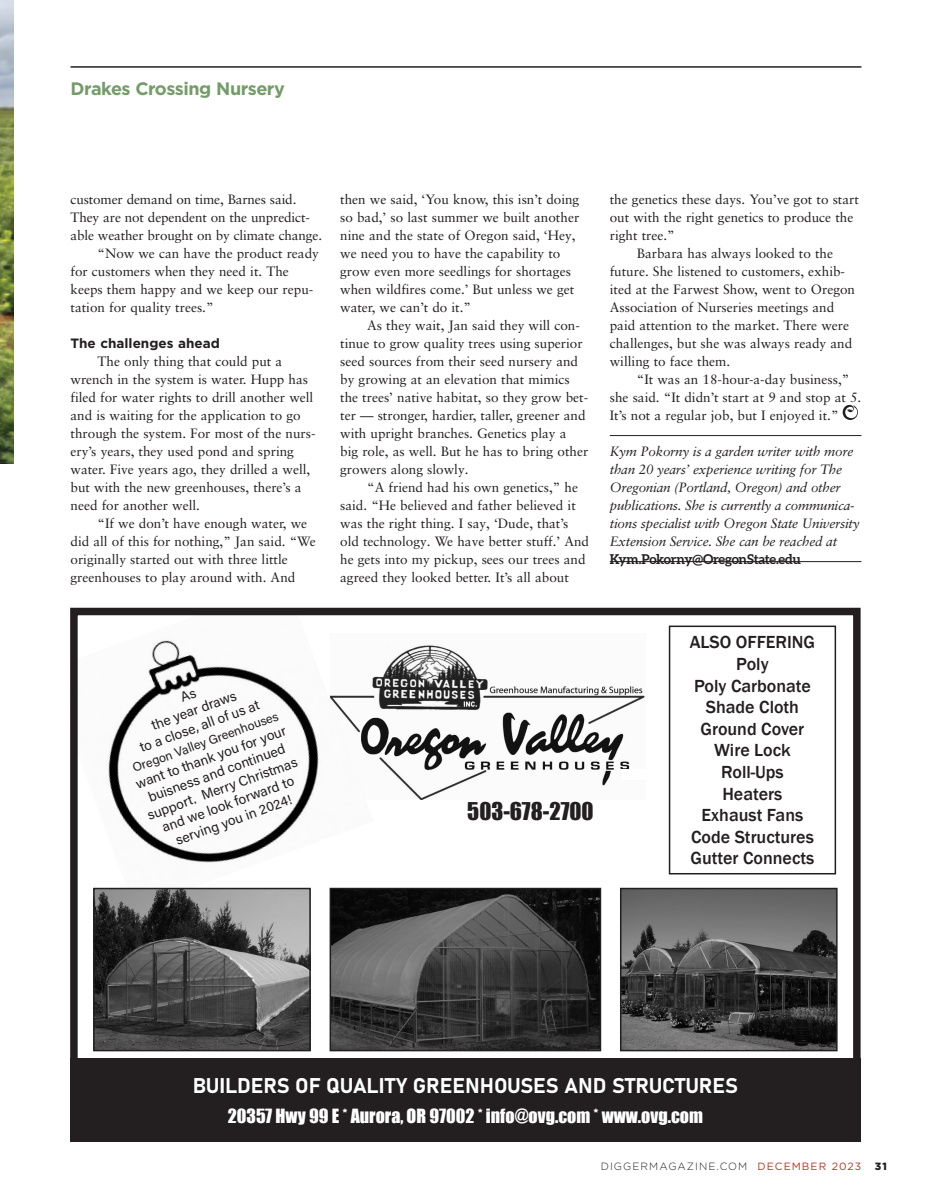
<style>
.page{position:relative;width:932px;height:1202px;background:#fff}
.page>*{position:absolute;margin:0;border:0;box-sizing:border-box;transform-origin:0 0}
.t1{font:22.5px "Impact";color:#231f20}
.t2{font:21px "Bahnschrift";color:#fff}
.t3{font:500 18px/21.6px "Franklin Gothic";color:#231f20;text-align:center}
.t4{font:18px "Impact";color:#fff}
.TOC_Page_Hed{font:700 18px "Gotham";letter-spacing:-.025em;color:#749c68}
.t5{font:13.8px/16.6px "Acumin Variable Concept";color:#231f20;text-align:center}
.Body_Copy{font:13.5px/18px "Sabon LT Pro";color:#231f20}
.Byline_-_end_of_article{font:italic 13.5px/18px "Sabon LT Pro";letter-spacing:-.02em;color:#231f20}
.Body_Section_Subhed{font:700 13.5px "Gotham";color:#231f20}
.t6{font:12.6px "Acumin Variable Concept";color:#231f20}
.t7{font:300 10.5px "Gotham";letter-spacing:.1em;color:#231f20}
.t8{font:900 10.5px "Gotham";color:#231f20}
.s1{font-family:"Aleo";font-weight:700;font-style:normal}
.s2{font-weight:400;color:#af3723}
</style>
<div class="page">
<hr style="left:609px;top:435px;width:252px;height:1px;background:#231f20">
<hr style="left:609px;top:561px;width:252px;height:1px;background:#231f20">
<svg style="left:842px;top:405px;width:16px;height:15px"></svg>
<div style="left:70px;top:1058px;width:790px;height:83px;background:#231f20"></div>
<img style="left:373px;top:645px;width:272px;height:154px">
<div style="left:621px;top:768px;width:29px;height:11px;background:#fff"></div>
<img style="left:332px;top:890px;width:266px;height:158px">
<div style="left:329px;top:887px;width:272px;height:164px;border:2px solid #231f20"></div>
<img style="left:623px;top:890px;width:211px;height:158px">
<div style="left:620px;top:887px;width:217px;height:164px;border:2px solid #231f20"></div>
<div style="left:668px;top:625px;width:168px;height:249px;border:2px solid #231f20"></div>
<img style="left:108px;top:640px;width:265px;height:268px">
<div style="left:70px;top:608px;width:790px;height:533px;border:8px solid #231f20"></div>
<img style="left:96px;top:890px;width:212px;height:158px">
<div style="left:93px;top:887px;width:218px;height:164px;border:2px solid #231f20"></div>
<img style="left:0;top:0;width:14px;height:464px">
<hr style="left:71px;top:66px;width:790px;height:2px;background:#231f20">
<p class="TOC_Page_Hed" style="left:71px;top:77px;width:216px">Drakes Crossing Nursery</p>
<p class="Body_Copy" style="left:71px;top:190px;width:253px">customer demand on time, Barnes said.<br>They are not dependent on the unpredict&shy;able weather brought on by climate change.</p>
<p class="Body_Copy" style="left:71px;top:244px;width:250px;text-indent:27px">“Now we can have the product ready for customers when they need it. The keeps them happy and we keep our repu&shy;tation for quality trees.”</p>
<p class="Body_Section_Subhed" style="left:71px;top:334px;width:151px">The challenges ahead</p>
<p class="Body_Copy" style="left:71px;top:352px;width:246px;text-indent:27px">The only thing that could put a wrench in the system is water. Hupp has filed for water rights to drill another well and is waiting for the application to go through the system. For most of the nurs&shy;ery’s years, they used pond and spring water. Five years ago, they drilled a well, but with the new greenhouses, there’s a need for another well.</p>
<p class="Body_Copy" style="left:71px;top:514px;width:247px;text-indent:27px">“If we don’t have enough water, we did all of this for nothing,” Jan said. “We originally started out with three little greenhouses to play around with. And</p>
<p class="Body_Copy" style="left:340px;top:190px;width:241px">then we said, ‘You know, this isn’t doing so bad,’ so last summer we built another nine and the state of Oregon said, ‘Hey, we need you to have the capability to grow even more seedlings for shortages when wildfires come.’ But unless we get water, we can’t do it.”</p>
<p class="Body_Copy" style="left:340px;top:316px;width:249px;text-indent:27px">As they wait, Jan said they will con&shy;tinue to grow quality trees using superior seed sources from their seed nursery and by growing at an elevation that mimics the trees’ native habitat, so they grow bet&shy;ter — stronger, hardier, taller, greener and with upright branches. Genetics play a<br>big role, as well. But he has to bring other growers along slowly.</p>
<p class="Body_Copy" style="left:340px;top:478px;width:250px;text-indent:27px">“A friend had his own genetics,” he said. “He believed and father believed it was the right thing. I say, ‘Dude, that’s old technology. We have better stuff.’ And he gets into my pickup, sees our trees and agreed they looked better. It’s all about</p>
<p class="Body_Copy" style="left:609px;top:190px;width:250px">the genetics these days. You’ve got to start out with the right genetics to produce the right tree.”</p>
<p class="Body_Copy" style="left:609px;top:244px;width:247px;text-indent:27px">Barbara has always looked to the future. She listened to customers, exhib&shy;ited at the Farwest Show, went to Oregon Association of Nurseries meetings and paid attention to the market. There were challenges, but she was always ready and willing to face them.</p>
<p class="Body_Copy" style="left:609px;top:370px;width:253px;text-indent:27px">“It was an 18-hour-a-day business,” she said. “It didn’t start at 9 and stop at 5.<br>It’s not a regular job, but I enjoyed it.”</p>
<p class="Byline_-_end_of_article" style="left:609px;top:442px;width:251px">Kym Pokorny is a garden writer with more than 20 years’ experience writing for The Oregonian (Portland, Oregon) and other publications. She is currently a communica&shy;tions specialist with Oregon State University Extension Service. She can be reached at <span class="s1">Kym.Pokorny@OregonState.edu</span></p>
<p class="t5" style="left:126px;top:708px;width:128px;rotate:-20deg">As<br>the year draws<br>to a close, all of us at</p>
<p class="t6" style="left:130px;top:760px;width:156px;rotate:-20deg">Oregon Valley Greenhouses</p>
<p class="t5" style="left:133px;top:776px;width:160px;rotate:-20deg">want to thank you for your buisness and continued support. Merry Christmas and we look forward to serving you in 2024!</p>
<p class="t1" style="left:467px;top:793px;width:128px">503-678-2700</p>
<p class="t3" style="left:689px;top:631px;width:127px">ALSO OFFERING<br>Poly<br>Poly Carbonate<br>Shade Cloth<br>Ground Cover<br>Wire Lock<br>Roll-Ups<br>Heaters<br>Exhaust Fans<br>Code Structures<br>Gutter Connects</p>
<p class="t2" style="left:193px;top:1069px;width:547px">BUILDERS OF QUALITY GREENHOUSES AND STRUCTURES</p>
<p class="t4" style="left:228px;top:1102px;width:476px">20357 Hwy 99 E * Aurora, OR 97002 * info@ovg.com * www.ovg.com</p>
<p class="t7" style="left:600px;top:1159px;width:262px">DIGGERMAGAZINE.COM <span class="s2">DECEMBER 2023</span></p>
<p class="t8" style="left:874px;top:1159px;width:14px">31</p>
</div>
